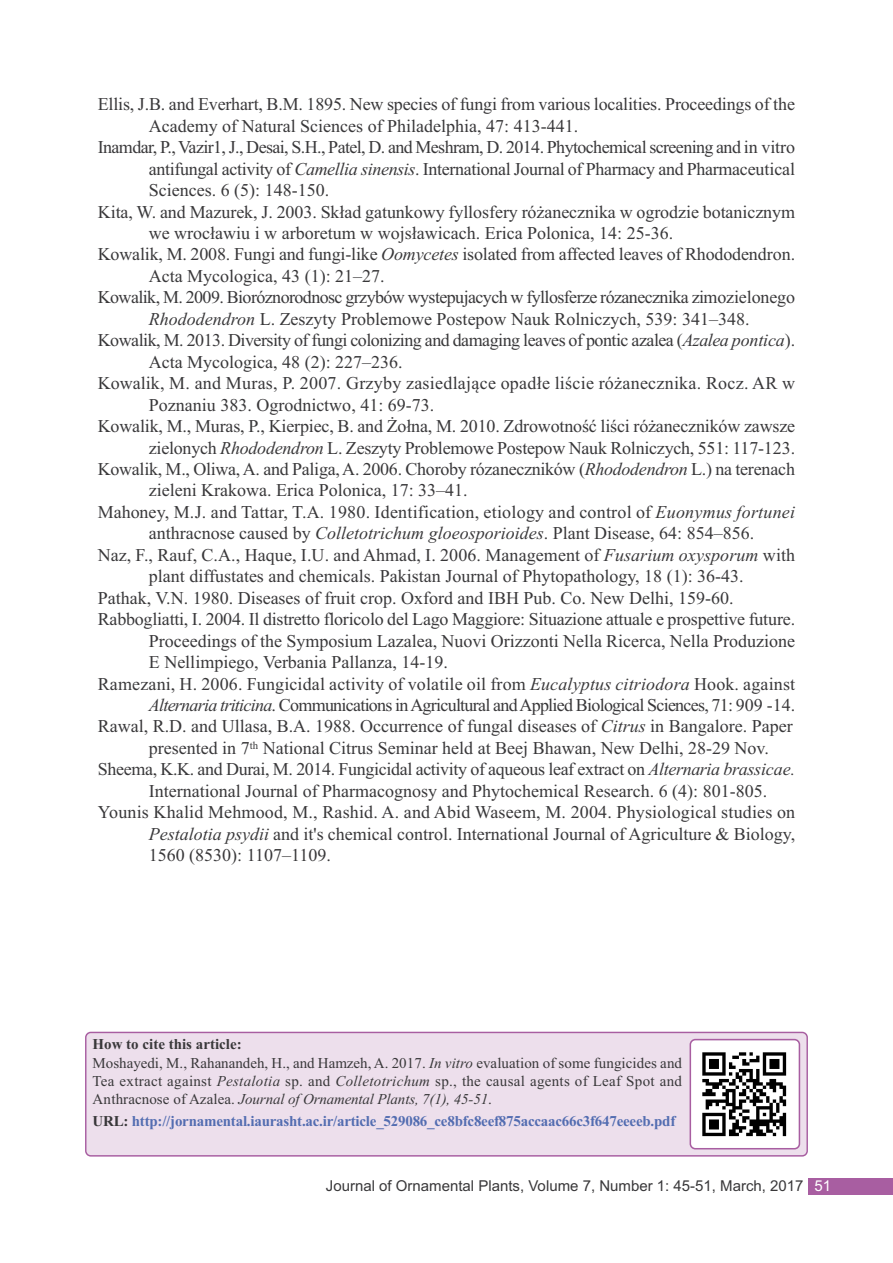
<style>
.page{position:relative;width:893px;height:1263px;background:#fff}
.page>*{position:absolute;margin:0;border:0;box-sizing:border-box;transform-origin:0 0}
.t1{font:18px "Times New Roman";color:#39383a}
.t2{font:18px "Times New Roman";letter-spacing:-.03em;color:#39383a}
.t3{font:18px "Times New Roman";letter-spacing:-.02em;color:#39383a}
.t4{font:18px "Times New Roman";letter-spacing:-.035em;color:#39383a}
.t5{font:18px "Times New Roman";letter-spacing:-.04em;color:#39383a}
.t6{font:15px/18.1px "Times New Roman";letter-spacing:.005em;color:#39383a}
.t7{font:700 15px "Times New Roman";letter-spacing:-.015em;color:#536db1}
.t8{font:15px "Arial";color:#39383a}
.s1{font-style:italic}
.s2{font-weight:700}
.s3{color:#39383a}
.s4{color:#fff}
</style>
<div class="page">
<div style="left:808px;top:1178px;width:84px;height:16px;background:#a85ea1"></div>
<div style="left:85px;top:1032px;width:723px;height:124px;background:#eddfec"></div>
<svg style="left:690px;top:1039px;width:110px;height:110px"></svg>
<p class="t1" style="left:98px;top:94px;width:699px">Ellis, J.B. and Everhart, B.M. 1895. New species of fungi from various localities. Proceedings of the</p>
<p class="t1" style="left:149px;top:115px;width:431px">Academy of Natural Sciences of Philadelphia, 47: 413-441.</p>
<p class="t4" style="left:98px;top:136px;width:699px">Inamdar, P., Vazir1, J., Desai, S.H., Patel, D. and Meshram, D. 2014. Phytochemical screening and in vitro</p>
<p class="t3" style="left:149px;top:158px;width:648px">antifungal activity of <span class="s1">Camellia sinensis</span>. International Journal of Pharmacy and Pharmaceutical</p>
<p class="t1" style="left:149px;top:179px;width:182px">Sciences. 6 (5): 148-150.</p>
<p class="t1" style="left:98px;top:201px;width:699px">Kita, W. and Mazurek, J. 2003. Skład gatunkowy fyllosfery różanecznika w ogrodzie botanicznym</p>
<p class="t1" style="left:149px;top:222px;width:526px">we wrocławiu i w arboretum w wojsławicach. Erica Polonica, 14: 25-36.</p>
<p class="t1" style="left:98px;top:244px;width:699px">Kowalik, M. 2008. Fungi and fungi-like <span class="s1">Oomycetes</span> isolated from affected leaves of Rhododendron.</p>
<p class="t1" style="left:149px;top:265px;width:237px">Acta Mycologica, 43 (1): 21–27.</p>
<p class="t2" style="left:98px;top:287px;width:699px">Kowalik, M. 2009. Bioróznorodnosc grzybów wystepujacych w fyllosferze rózanecznika zimozielonego</p>
<p class="t1" style="left:149px;top:308px;width:602px"><span class="s1">Rhododendron</span> L. Zeszyty Problemowe Postepow Nauk Rolniczych, 539: 341–348.</p>
<p class="t2" style="left:98px;top:329px;width:699px">Kowalik, M. 2013. Diversity of fungi colonizing and damaging leaves of pontic azalea (<span class="s1">Azalea pontica</span>).</p>
<p class="t1" style="left:149px;top:351px;width:255px">Acta Mycologica, 48 (2): 227–236.</p>
<p class="t1" style="left:98px;top:372px;width:699px">Kowalik, M. and Muras, P. 2007. Grzyby zasiedlające opadłe liście różanecznika. Rocz. AR w</p>
<p class="t1" style="left:149px;top:394px;width:287px">Poznaniu 383. Ogrodnictwo, 41: 69-73.</p>
<p class="t1" style="left:98px;top:415px;width:699px">Kowalik, M., Muras, P., Kierpiec, B. and Żołna, M. 2010. Zdrowotność liści różaneczników zawsze</p>
<p class="t1" style="left:149px;top:437px;width:648px">zielonych <span class="s1">Rhododendron</span> L. Zeszyty Problemowe Postepow Nauk Rolniczych, 551: 117-123.</p>
<p class="t1" style="left:98px;top:458px;width:699px">Kowalik, M., Oliwa,A. and Paliga,A. 2006. Choroby rózaneczników (<span class="s1">Rhododendron</span> L.) na terenach</p>
<p class="t1" style="left:149px;top:480px;width:320px">zieleni Krakowa. Erica Polonica, 17: 33–41.</p>
<p class="t1" style="left:98px;top:501px;width:699px">Mahoney, M.J. and Tattar, T.A. 1980. Identification, etiology and control of <span class="s1">Euonymus fortunei</span></p>
<p class="t1" style="left:149px;top:523px;width:607px">anthracnose caused by <span class="s1">Colletotrichum gloeosporioides</span>. Plant Disease, 64: 854–856.</p>
<p class="t1" style="left:98px;top:544px;width:699px">Naz, F., Rauf, C.A., Haque, I.U. and Ahmad, I. 2006. Management of <span class="s1">Fusarium oxysporum</span> with</p>
<p class="t1" style="left:149px;top:565px;width:596px">plant diffustates and chemicals. Pakistan Journal of Phytopathology, 18 (1): 36-43.</p>
<p class="t1" style="left:98px;top:587px;width:637px">Pathak, V.N. 1980. Diseases of fruit crop. Oxford and IBH Pub. Co. New Delhi, 159-60.</p>
<p class="t1" style="left:98px;top:608px;width:699px">Rabbogliatti, I. 2004. Il distretto floricolo del Lago Maggiore: Situazione attuale e prospettive future.</p>
<p class="t1" style="left:149px;top:630px;width:648px">Proceedings of the Symposium Lazalea, Nuovi Orizzonti Nella Ricerca, Nella Produzione</p>
<p class="t1" style="left:149px;top:651px;width:301px">E Nellimpiego, Verbania Pallanza, 14-19.</p>
<p class="t1" style="left:98px;top:673px;width:699px">Ramezani, H. 2006. Fungicidal activity of volatile oil from <span class="s1">Eucalyptus citriodora</span> Hook. against</p>
<p class="t5" style="left:149px;top:694px;width:648px"><span class="s1">Alternaria triticina</span>. Communications inAgricultural andApplied Biological Sciences, 71: 909 -14.</p>
<p class="t1" style="left:98px;top:716px;width:696px">Rawal, R.D. and Ullasa, B.A. 1988. Occurrence of fungal diseases of <span class="s1">Citrus</span> in Bangalore. Paper</p>
<p class="t1" style="left:149px;top:737px;width:622px">presented in 7<sup>th</sup> National Citrus Seminar held at Beej Bhawan, New Delhi, 28-29 Nov.</p>
<p class="t3" style="left:98px;top:758px;width:699px">Sheema, K.K. and Durai, M. 2014. Fungicidal activity of aqueous leaf extract on <span class="s1">Alternaria brassicae.</span></p>
<p class="t1" style="left:149px;top:780px;width:620px">International Journal of Pharmacognosy and Phytochemical Research. 6 (4): 801-805.</p>
<p class="t1" style="left:98px;top:801px;width:699px">Younis Khalid Mehmood, M., Rashid. A. and Abid Waseem, M. 2004. Physiological studies on</p>
<p class="t1" style="left:149px;top:823px;width:648px"><span class="s1">Pestalotia psydii</span> and it's chemical control. International Journal of Agriculture &amp; Biology,</p>
<p class="t1" style="left:149px;top:844px;width:184px">1560 (8530): 1107–1109.</p>
<p class="t6" style="left:93px;top:1035px;width:591px"><span class="s2">How to cite this article:<br></span>Moshayedi, M., Rahanandeh, H., and Hamzeh, A. 2017. <span class="s1">In vitro</span> evaluation of some fungicides and Tea extract against <span class="s1">Pestalotia</span> sp. and <span class="s1">Colletotrichum</span> sp., the causal agents of Leaf Spot and Anthracnose of Azalea. <span class="s1">Journal of Ornamental Plants, 7(1), 45-51</span>.</p>
<p class="t7" style="left:93px;top:1112px;width:584px"><span class="s3">URL:</span> http://jornamental.iaurasht.ac.ir/article_529086_ce8bfc8eef875accaac66c3f647eeeeb.pdf</p>
<p class="t8" style="left:326px;top:1177px;width:507px">Journal of Ornamental Plants, Volume 7, Number 1: 45-51, March, 2017 <span class="s4">51</span></p>
</div>
